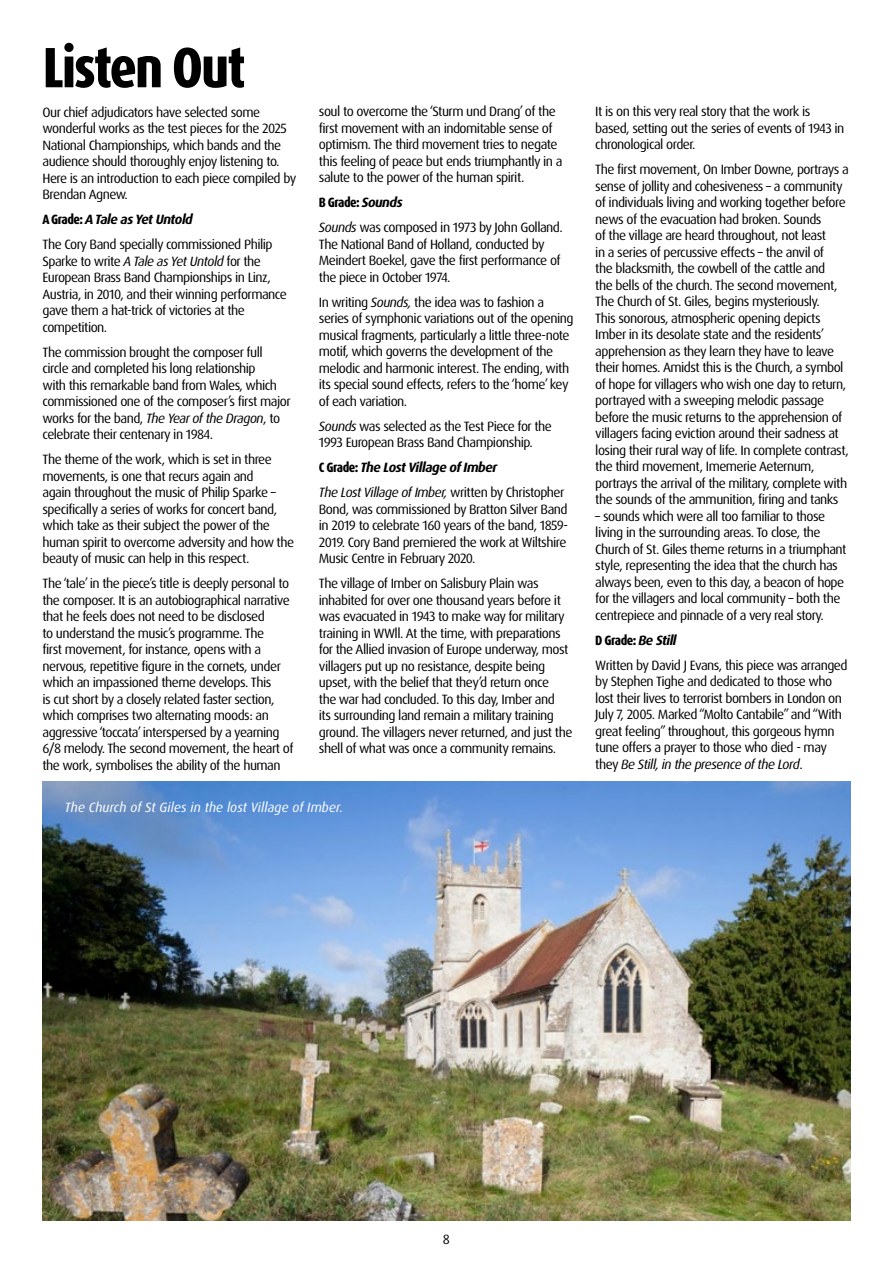
<style>
.page{position:relative;width:893px;height:1263px;background:#fff}
.page>*{position:absolute;margin:0;border:0;box-sizing:border-box;transform-origin:0 0}
.t1{font:800 condensed 57px "Dax Pro";letter-spacing:-.04em;color:#000}
.t2{font:13.5px/16.5px "Dax Pro";letter-spacing:-.04em;color:#000}
.t3{font:italic 13.5px/25px "Dax Pro";letter-spacing:-.04em;color:#000}
.t4{font:italic 13.5px "Dax Pro";color:#fff}
.s1{font-weight:800;font-stretch:condensed}
.s2{font-weight:700;font-style:italic}
.s3{font-style:italic}
.s4{font-weight:800;font-style:normal;font-stretch:condensed}
.s5{font-weight:700}
.s6{font-style:normal}
</style>
<div class="page">
<img style="left:43px;top:781px;width:807px;height:439px">
<h1 class="t1" style="left:43px;top:31px;width:205px">Listen Out</h1>
<p class="t2" style="left:43px;top:104px;width:255px">Our chief adjudicators have selected some wonderful works as the test pieces for the 2025<br>National Championships, which bands and the audience should thoroughly enjoy listening to.<br>Here is an introduction to each piece compiled by Brendan Agnew.</p>
<p class="t2" style="left:43px;top:207px;width:232px;line-height:25px"><span class="s1">A Grade:</span> <span class="s2">A Tale as Yet Untold<br></span>The Cory Band specially commissioned Philip</p>
<p class="t2" style="left:43px;top:253px;width:246px">Sparke to write <span class="s3">A Tale as Yet Untold</span> for the European Brass Band Championships in Linz, Austria, in 2010, and their winning performance gave them a hat-trick of victories at the competition.</p>
<p class="t2" style="left:43px;top:344px;width:250px">The commission brought the composer full circle and completed his long relationship<br>with this remarkable band from Wales, which commissioned one of the composer’s first major works for the band, <span class="s3">The Year of the Dragon</span>, to celebrate their centenary in 1984.</p>
<p class="t2" style="left:43px;top:451px;width:253px">The theme of the work, which is set in three movements, is one that recurs again and<br>again throughout the music of Philip Sparke – specifically a series of works for concert band, which take as their subject the power of the human spirit to overcome adversity and how the beauty of music can help in this respect.</p>
<p class="t2" style="left:43px;top:575px;width:253px">The ‘tale’ in the piece’s title is deeply personal to the composer. It is an autobiographical narrative that he feels does not need to be disclosed<br>to understand the music’s programme. The<br>first movement, for instance, opens with a nervous, repetitive figure in the cornets, under which an impassioned theme develops. This<br>is cut short by a closely related faster section, which comprises two alternating moods: an aggressive ‘toccata’ interspersed by a yearning 6/8 melody. The second movement, the heart of the work, symbolises the ability of the human</p>
<p class="t2" style="left:319px;top:104px;width:245px">soul to overcome the ‘Sturm und Drang’ of the first movement with an indomitable sense of optimism. The third movement tries to negate this feeling of peace but ends triumphantly in a salute to the power of the human spirit.</p>
<p class="t2" style="left:319px;top:190px;width:245px;line-height:25px"><span class="s1">B Grade:</span> <span class="s2">Sounds<br></span><span class="s3">Sounds</span> was composed in 1973 by John Golland.</p>
<p class="t2" style="left:319px;top:236px;width:243px">The National Band of Holland, conducted by<br>Meindert Boekel, gave the first performance of the piece in October 1974.</p>
<p class="t2" style="left:319px;top:294px;width:256px">In writing <span class="s3">Sounds,</span> the idea was to fashion a series of symphonic variations out of the opening musical fragments, particularly a little three-note motif, which governs the development of the melodic and harmonic interest. The ending, with its special sound effects, refers to the ‘home’ key of each variation.</p>
<p class="t2" style="left:319px;top:418px;width:234px"><span class="s3">Sounds</span> was selected as the Test Piece for the<br>1993 European Brass Band Championship.</p>
<p class="t3" style="left:319px;top:455px;width:247px"><span class="s4">C Grade:</span> <span class="s5">The Lost Village of Imber<br></span>The Lost Village of Imber, <span class="s6">written by Christopher</span></p>
<p class="t2" style="left:319px;top:501px;width:251px;text-align:justify">Bond, was commissioned by Bratton Silver Band in 2019 to celebrate 160 years of the band, 1859- 2019. Cory Band premiered the work at Wiltshire Music Centre in February 2020.</p>
<p class="t2" style="left:319px;top:575px;width:255px">The village of Imber on Salisbury Plain was inhabited for over one thousand years before it was evacuated in 1943 to make way for military training in WWll. At the time, with preparations for the Allied invasion of Europe underway, most villagers put up no resistance, despite being upset, with the belief that they’d return once<br>the war had concluded. To this day, Imber and<br>its surrounding land remain a military training ground. The villagers never returned, and just the shell of what was once a community remains.</p>
<p class="t4" style="left:65px;top:799px;width:280px">The Church of St Giles in the lost Village of Imber.</p>
<p class="t2" style="left:595px;top:103px;width:251px">It is on this very real story that the work is based, setting out the series of events of 1943 in chronological order.</p>
<p class="t2" style="left:595px;top:161px;width:255px">The first movement, On Imber Downe, portrays a sense of jollity and cohesiveness – a community of individuals living and working together before news of the evacuation had broken. Sounds<br>of the village are heard throughout, not least<br>in a series of percussive effects – the anvil of<br>the blacksmith, the cowbell of the cattle and<br>the bells of the church. The second movement, The Church of St. Giles, begins mysteriously.<br>This sonorous, atmospheric opening depicts Imber in its desolate state and the residents’ apprehension as they learn they have to leave their homes. Amidst this is the Church, a symbol of hope for villagers who wish one day to return, portrayed with a sweeping melodic passage before the music returns to the apprehension of villagers facing eviction around their sadness at losing their rural way of life. In complete contrast, the third movement, Imemerie Aeternum, portrays the arrival of the military, complete with the sounds of the ammunition, firing and tanks</p>
<p class="t2" style="left:595px;top:508px;width:253px">– sounds which were all too familiar to those living in the surrounding areas. To close, the Church of St. Giles theme returns in a triumphant style, representing the idea that the church has always been, even to this day, a beacon of hope for the villagers and local community – both the centrepiece and pinnacle of a very real story.</p>
<p class="t2" style="left:595px;top:628px;width:254px;line-height:25px"><span class="s1">D Grade:</span> <span class="s2">Be Still<br></span>Written by David J Evans, this piece was arranged</p>
<p class="t2" style="left:595px;top:673px;width:248px">by Stephen Tighe and dedicated to those who lost their lives to terrorist bombers in London on July 7, 2005. Marked “Molto Cantabile” and “With great feeling” throughout, this gorgeous hymn tune offers a prayer to those who died - may they <span class="s3">Be Still, in the presence of the Lord</span>.</p>
<p class="t2" style="left:443px;top:1231px;width:9px">8</p>
</div>
